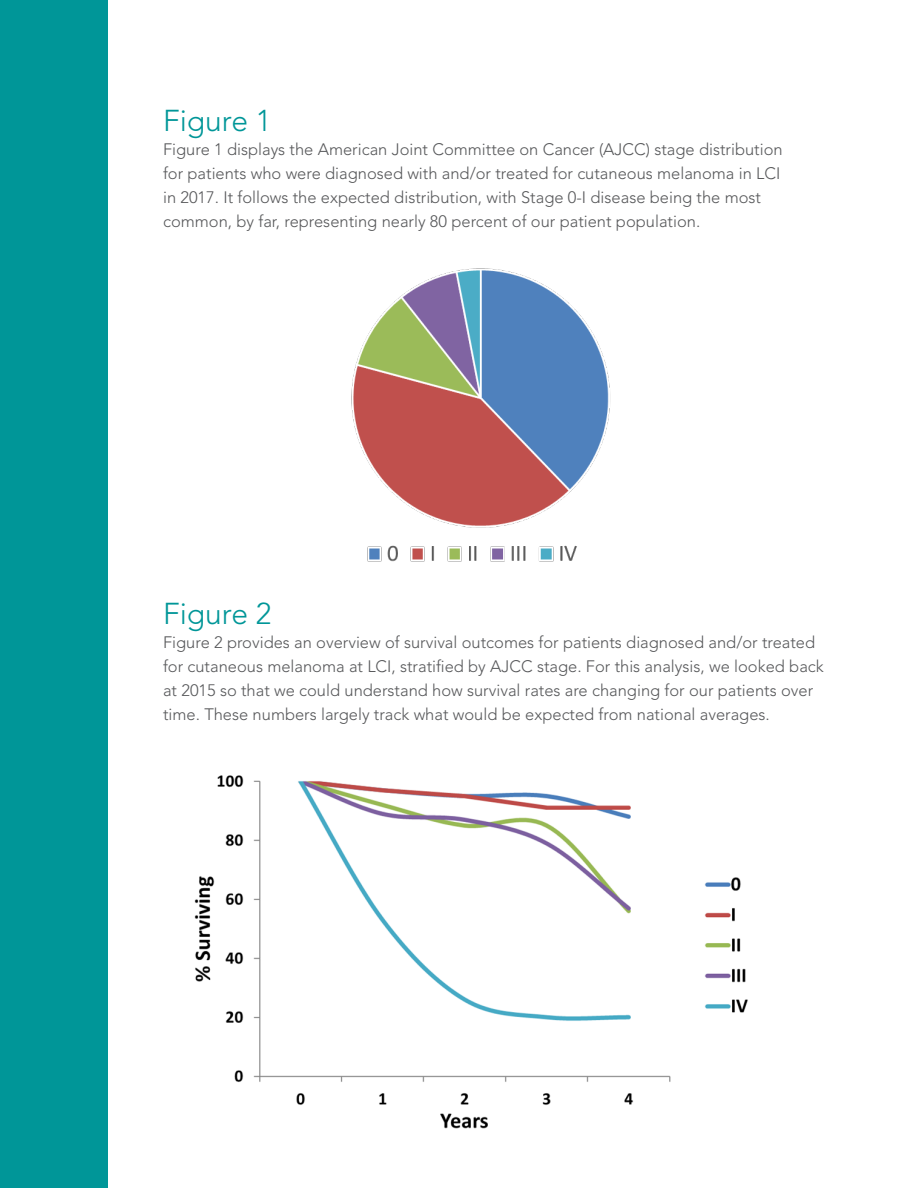
<style>
.page{position:relative;width:918px;height:1188px;background:#fff}
.page>*{position:absolute;margin:0;border:0;box-sizing:border-box;transform-origin:0 0}
.t1{font:300 30px "Avenir LT Std";color:#009698}
.t2{font:300 16.5px/24px "Avenir LT Std";color:#57585a}
.t3{font:13.95px/18.1px "Calibri";color:#000}
</style>
<div class="page">
<div style="left:0;top:0;width:108px;height:1188px;background:#009698"></div>
<img style="left:351px;top:268px;width:260px;height:294px">
<img style="left:194px;top:775px;width:554px;height:354px">
<p class="t1" style="left:163px;top:103px;width:110px">Figure 1</p>
<p class="t2" style="left:163px;top:137px;width:621px">Figure 1 displays the American Joint Committee on Cancer (AJCC) stage distribution for patients who were diagnosed with and/or treated for cutaneous melanoma in LCI in 2017. It follows the expected distribution, with Stage 0-I disease being the most common, by far, representing nearly 80 percent of our patient population.</p>
<p class="t3" style="left:174px;top:167px;width:588px">Figure 1 displays the American Joint Committee on Cancer (AJCC) stage distribution for patients who were diagnosed with and/or treated for cutaneous melanoma in the LCI in 2017. It follows the expected</p>
<p class="t1" style="left:163px;top:596px;width:110px">Figure 2</p>
<p class="t2" style="left:163px;top:630px;width:662px">Figure 2 provides an overview of survival outcomes for patients diagnosed and/or treated for cutaneous melanoma at LCI, stratified by AJCC stage. For this analysis, we looked back at 2015 so that we could understand how survival rates are changing for our patients over time. These numbers largely track what would be expected from national averages.</p>
<p class="t3" style="left:174px;top:661px;width:278px">what would be expected from national averages.</p>
</div>
